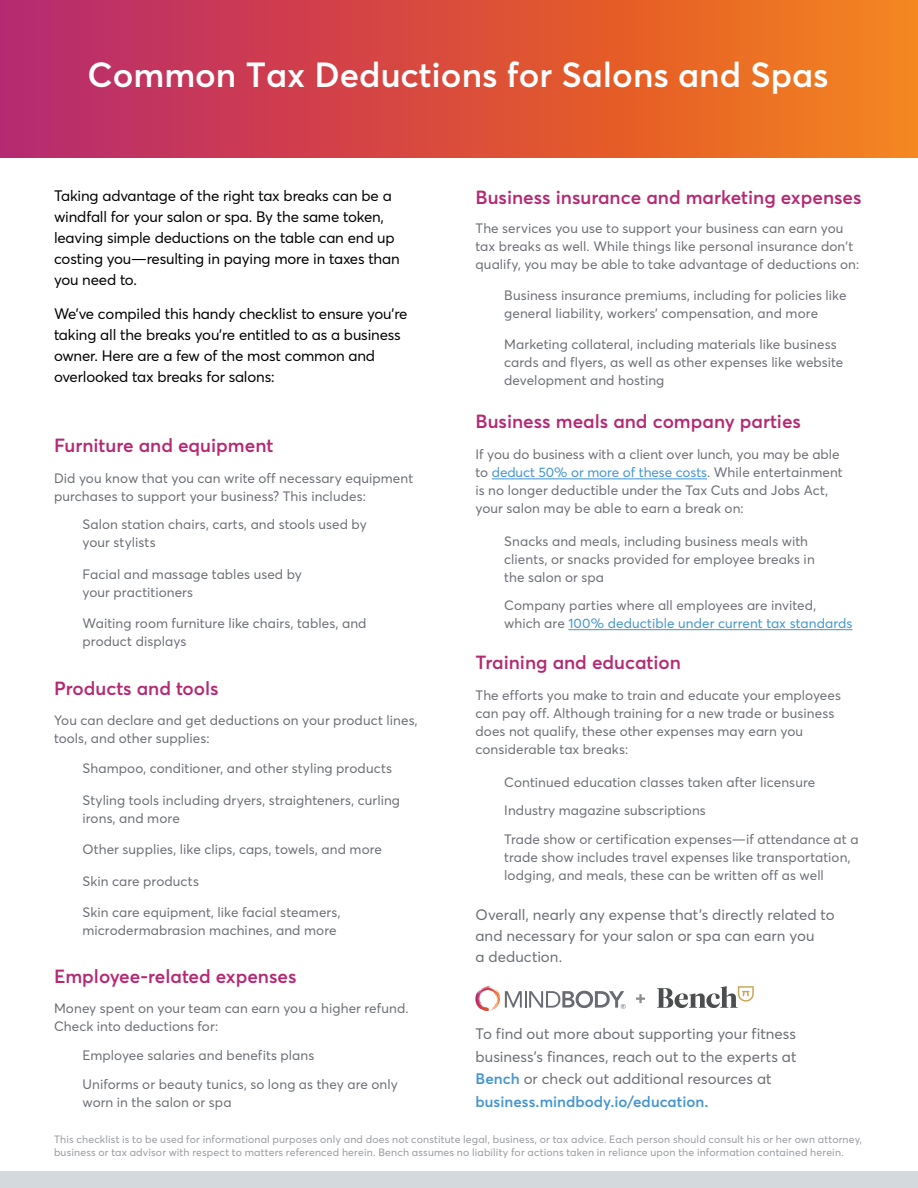
<style>
.page{position:relative;width:918px;height:1188px;background:#fff}
.page>*{position:absolute;margin:0;border:0;box-sizing:border-box;transform-origin:0 0}
.t1{font:600 34.5px "Averta";color:#fff}
.t2{font:600 18.75px "Averta";color:#b52973}
.t3{font:15px/21px "Averta";letter-spacing:-.01em;color:#000}
.t4{font:15px/22.5px "Averta";letter-spacing:.005em;color:#6b6e75}
.t5{font:13.5px/18px "Averta";letter-spacing:.005em;color:#6b6e75}
.t6{font:10.5px/13.5px "Averta";letter-spacing:.015em;color:#97999f}
.s1{color:#4294d1}
.s2{color:#6b6d75}
.s3{font-weight:600;color:#4294d1}
</style>
<div class="page">
<div style="left:0;top:1172px;width:918px;height:16px;background:#d4d9de"></div>
<div style="left:0;top:0;width:918px;height:158px;background:linear-gradient(to right,#b9236b,#f87f13)"></div>
<hr style="left:492px;top:479px;width:215px;height:1px;background:#4294d1">
<hr style="left:568px;top:629px;width:284px;height:1px;background:#4294d1">
<svg style="left:657px;top:986px;width:97px;height:22px"></svg>
<svg style="left:475px;top:986px;width:19px;height:25px"></svg>
<svg style="left:505px;top:990px;width:121px;height:19px"></svg>
<svg style="left:636px;top:994px;width:9px;height:9px"></svg>
<h1 class="t1" style="left:88px;top:50px;width:743px">Common Tax Deductions for Salons and Spas</h1>
<p class="t3" style="left:54px;top:184px;width:347px">Taking advantage of the right tax breaks can be a windfall for your salon or spa. By the same token, leaving simple deductions on the table can end up costing you—resulting in paying more in taxes than you need to.</p>
<p class="t3" style="left:54px;top:303px;width:355px">We’ve compiled this handy checklist to ensure you’re taking all the breaks you’re entitled to as a business owner. Here are a few of the most common and overlooked tax breaks for salons:</p>
<h2 class="t2" style="left:54px;top:432px;width:221px">Furniture and equipment</h2>
<p class="t5" style="left:54px;top:468px;width:361px">Did you know that you can write off necessary equipment purchases to support your business? This includes:</p>
<p class="t5" style="left:82px;top:515px;width:286px">Salon station chairs, carts, and stools used by your stylists</p>
<p class="t5" style="left:82px;top:565px;width:221px">Facial and massage tables used by your practitioners</p>
<p class="t5" style="left:82px;top:614px;width:286px">Waiting room furniture like chairs, tables, and product displays</p>
<h2 class="t2" style="left:54px;top:675px;width:166px">Products and tools</h2>
<p class="t5" style="left:54px;top:711px;width:365px">You can declare and get deductions on your product lines, tools, and other supplies:</p>
<p class="t5" style="left:82px;top:759px;width:311px">Shampoo, conditioner, and other styling products</p>
<p class="t5" style="left:82px;top:791px;width:319px">Styling tools including dryers, straighteners, curling irons, and more</p>
<p class="t5" style="left:82px;top:840px;width:301px">Other supplies, like clips, caps, towels, and more</p>
<p class="t5" style="left:82px;top:872px;width:118px">Skin care products</p>
<p class="t5" style="left:82px;top:903px;width:260px">Skin care equipment, like facial steamers, microdermabrasion machines, and more</p>
<h2 class="t2" style="left:54px;top:963px;width:244px">Employee-related expenses</h2>
<p class="t5" style="left:54px;top:999px;width:356px">Money spent on your team can earn you a higher refund.<br>Check into deductions for:</p>
<p class="t5" style="left:82px;top:1041px;width:317px;line-height:28.5px">Employee salaries and benefits plans<br>Uniforms or beauty tunics, so long as they are only</p>
<p class="t5" style="left:82px;top:1092px;width:151px">worn in the salon or spa</p>
<h2 class="t2" style="left:476px;top:185px;width:388px">Business insurance and marketing expenses</h2>
<p class="t5" style="left:476px;top:219px;width:385px">The services you use to support your business can earn you tax breaks as well. While things like personal insurance don’t qualify, you may be able to take advantage of deductions on:</p>
<p class="t5" style="left:504px;top:286px;width:344px">Business insurance premiums, including for policies like general liability, workers’ compensation, and more</p>
<p class="t5" style="left:504px;top:335px;width:341px">Marketing collateral, including materials like business cards and flyers, as well as other expenses like website development and hosting</p>
<h2 class="t2" style="left:476px;top:408px;width:327px">Business meals and company parties</h2>
<p class="t5" style="left:476px;top:444px;width:369px">If you do business with a client over lunch, you may be able to <span class="s1">deduct 50% or more of these costs</span><span class="s2">. W</span>hile entertainment is no longer deductible under the Tax Cuts and Jobs Act, your salon may be able to earn a break on:</p>
<p class="t5" style="left:504px;top:531px;width:312px">Snacks and meals, including business meals with clients, or snacks provided for employee breaks in the salon or spa</p>
<p class="t5" style="left:504px;top:596px;width:350px">Company parties where all employees are invited, which are <span class="s1">100% deductible under current tax standards</span></p>
<h2 class="t2" style="left:476px;top:649px;width:207px">Training and education</h2>
<p class="t5" style="left:476px;top:685px;width:367px">The efforts you make to train and educate your employees can pay off. Although training for a new trade or business does not qualify, these other expenses may earn you considerable tax breaks:</p>
<p class="t5" style="left:504px;top:767px;width:356px;line-height:28.5px">Continued education classes taken after licensure<br>Industry magazine subscriptions<br>Trade show or certification expenses—if attendance at a</p>
<p class="t5" style="left:504px;top:847px;width:348px">trade show includes travel expenses like transportation, lodging, and meals, these can be written off as well</p>
<p class="t4" style="left:476px;top:903px;width:361px;line-height:21px">Overall, nearly any expense that’s directly related to and necessary for your salon or spa can earn you<br>a deduction.</p>
<p class="t4" style="left:476px;top:1022px;width:322px">To find out more about supporting your fitness business’s finances, reach out to the experts at <span class="s3">Bench</span> or check out additional resources at <span class="s3">business.mindbody.io/education.</span></p>
<p class="t6" style="left:54px;top:1132px;width:810px">This checklist is to be used for informational purposes only and does not constitute legal, business, or tax advice. Each person should consult his or her own attorney, business or tax advisor with respect to matters referenced herein. Bench assumes no liability for actions taken in reliance upon the information contained herein.</p>
</div>
